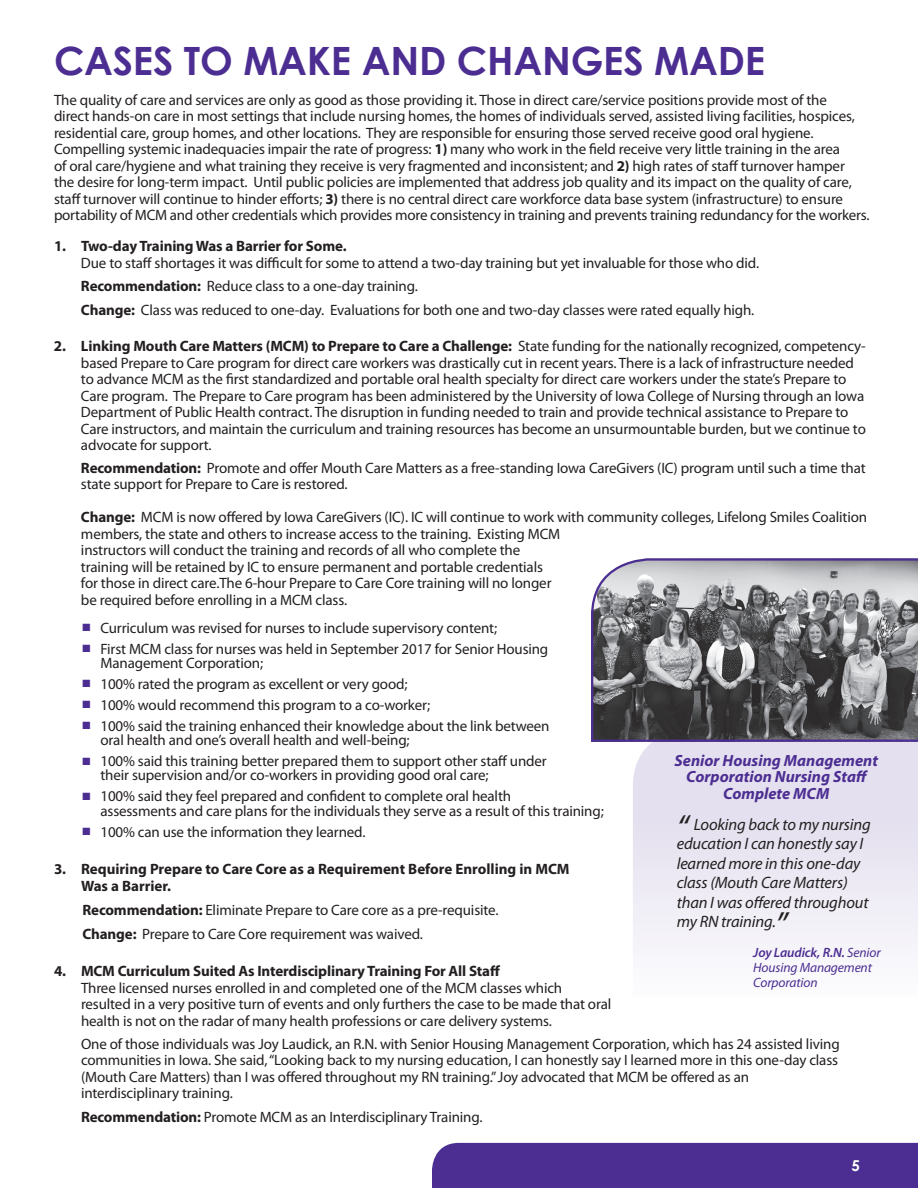
<style>
.page{position:relative;width:918px;height:1188px;background:#fff}
.page>*{position:absolute;margin:0;border:0;box-sizing:border-box;transform-origin:0 0}
.t1{font:700 39px "Century Gothic";letter-spacing:-.005em;color:#4c2e92}
.t2{font:italic 16.5px/19.5px "Myriad Pro";letter-spacing:-.01em;color:#231f20}
.t3{font:italic 700 16.2px/16.2px "Myriad Pro";color:#4c2e92;text-align:center}
.t4{font:15px/16.5px "Myriad Pro";letter-spacing:-.01em;color:#231f20}
.t5{font:700 15px/17.2px "Myriad Pro";letter-spacing:-.01em;color:#231f20}
.t6{font:700 15px "Century Gothic";color:#fff}
.t7{font:italic 13.5px/15px "Myriad Pro";letter-spacing:-.01em;color:#4c2e92}
.s1{font-weight:700}
.s2{color:#4c2e92}
.s3{font-size:34.5px}
.s4{font-weight:600}
</style>
<div class="page">
<div style="left:432px;top:1143px;width:486px;height:45px;background:#4c2e92"></div>
<svg style="left:633px;top:743px;width:285px;height:206px;fill:#e8e4f1"></svg>
<svg style="left:591px;top:558px;width:327px;height:185px;background:#7c7b80"></svg>
<h1 class="t1" style="left:54px;top:36px;width:713px">CASES TO MAKE AND CHANGES MADE</h1>
<p class="t4" style="left:54px;top:91px;width:817px">The quality of care and services are only as good as those providing it. Those in direct care/service positions provide most of the<br>direct hands-on care in most settings that include nursing homes, the homes of individuals served, assisted living facilities, hospices, residential care, group homes, and other locations. They are responsible for ensuring those served receive good oral hygiene.<br>Compelling systemic inadequacies impair the rate of progress: <span class="s1">1)</span> many who work in the field receive very little training in the area<br>of oral care/hygiene and what training they receive is very fragmented and inconsistent; and <span class="s1">2)</span> high rates of staff turnover hamper<br>the desire for long-term impact. Until public policies are implemented that address job quality and its impact on the quality of care, staff turnover will continue to hinder efforts; <span class="s1">3)</span> there is no central direct care workforce data base system (infrastructure) to ensure portability of MCM and other credentials which provides more consistency in training and prevents training redundancy for the workers.</p>
<p class="t5" style="left:54px;top:237px;width:294px">1. Two-day Training Was a Barrier for Some.</p>
<p class="t4" style="left:81px;top:251px;width:680px;line-height:23.2px">Due to staff shortages it was difficult for some to attend a two-day training but yet invaluable for those who did.<br><span class="s1">Recommendation:</span> Reduce class to a one-day training.<br><span class="s1">Change:</span> Class was reduced to one-day. Evaluations for both one and two-day classes were rated equally high.</p>
<p class="t4" style="left:81px;top:338px;width:786px;text-indent:-27px"><span class="s1">2. Linking Mouth Care Matters (MCM) to Prepare to Care a Challenge:</span> State funding for the nationally recognized, competency&shy;based Prepare to Care program for direct care workers was drastically cut in recent years. There is a lack of infrastructure needed to advance MCM as the first standardized and portable oral health specialty for direct care workers under the state’s Prepare to Care program. The Prepare to Care program has been administered by the University of Iowa College of Nursing through an Iowa Department of Public Health contract. The disruption in funding needed to train and provide technical assistance to Prepare to Care instructors, and maintain the curriculum and training resources has become an unsurmountable burden, but we continue to advocate for support.</p>
<p class="t4" style="left:81px;top:459px;width:786px"><span class="s1">Recommendation:</span> Promote and offer Mouth Care Matters as a free-standing Iowa CareGivers (IC) program until such a time that state support for Prepare to Care is restored.</p>
<p class="t4" style="left:81px;top:509px;width:788px"><span class="s1">Change:</span> MCM is now offered by Iowa CareGivers (IC). IC will continue to work with community colleges, Lifelong Smiles Coalition members, the state and others to increase access to the training. Existing MCM<br>instructors will conduct the training and records of all who complete the<br>training will be retained by IC to ensure permanent and portable credentials<br>for those in direct care.The 6-hour Prepare to Care Core training will no longer<br>be required before enrolling in a MCM class.</p>
<p class="t4" style="left:83px;top:619px;width:416px"><span class="s2">■</span> Curriculum was revised for nurses to include supervisory content;</p>
<p class="t4" style="left:100px;top:641px;width:449px;line-height:14.2px;text-indent:-18px"><span class="s2">■</span> First MCM class for nurses was held in September 2017 for Senior Housing<br>Management Corporation;</p>
<p class="t4" style="left:83px;top:675px;width:327px"><span class="s2">■</span> 100% rated the program as excellent or very good;</p>
<p class="t4" style="left:83px;top:696px;width:349px"><span class="s2">■</span> 100% would recommend this program to a co-worker;</p>
<p class="t4" style="left:100px;top:718px;width:451px;line-height:14.2px;text-indent:-18px"><span class="s2">■</span> 100% said the training enhanced their knowledge about the link between oral health and one’s overall health and well-being;</p>
<p class="t4" style="left:100px;top:754px;width:448px;line-height:14.2px;text-indent:-18px"><span class="s2">■</span> 100% said this training better prepared them to support other staff under their supervision and/or co-workers in providing good oral care;</p>
<p class="t4" style="left:100px;top:789px;width:505px;line-height:14.2px;text-indent:-18px"><span class="s2">■</span> 100% said they feel prepared and confident to complete oral health<br>assessments and care plans for the individuals they serve as a result of this training;</p>
<p class="t4" style="left:83px;top:823px;width:285px"><span class="s2">■</span> 100% can use the information they learned.</p>
<p class="t5" style="left:81px;top:860px;width:490px;text-indent:-27px">3. Requiring Prepare to Care Core as a Requirement Before Enrolling in MCM<br>Was a Barrier.</p>
<p class="t4" style="left:82px;top:898px;width:418px;line-height:24px"><span class="s1">Recommendation:</span> Eliminate Prepare to Care core as a pre-requisite.<br><span class="s1">Change:</span> Prepare to Care Core requirement was waived.</p>
<p class="t5" style="left:54px;top:962px;width:448px">4. MCM Curriculum Suited As Interdisciplinary Training For All Staff</p>
<p class="t4" style="left:81px;top:979px;width:532px">Three licensed nurses enrolled in and completed one of the MCM classes which resulted in a very positive turn of events and only furthers the case to be made that oral health is not on the radar of many health professions or care delivery systems.</p>
<p class="t4" style="left:81px;top:1035px;width:760px">One of those individuals was Joy Laudick, an R.N. with Senior Housing Management Corporation, which has 24 assisted living communities in Iowa. She said, “Looking back to my nursing education, I can honestly say I learned more in this one-day class (Mouth Care Matters) than I was offered throughout my RN training.” Joy advocated that MCM be offered as an interdisciplinary training.</p>
<p class="t4" style="left:81px;top:1108px;width:403px"><span class="s1">Recommendation:</span> Promote MCM as an Interdisciplinary Training.</p>
<p class="t3" style="left:675px;top:753px;width:205px">Senior Housing Management<br>Corporation Nursing Staff<br>Complete MCM</p>
<p class="t2" style="left:677px;top:814px;width:196px"><span class="s3">“</span> Looking back to my nursing education I can honestly say I learned more in this one-day class (Mouth Care Matters) than I was offered throughout my RN training.<span class="s3">”</span></p>
<p class="t7" style="left:753px;top:945px;width:129px"><span class="s4">Joy Laudick, R.N.</span> Senior<br>Housing Management<br>Corporation</p>
<p class="t6" style="left:851px;top:1156px;width:10px">5</p>
</div>
